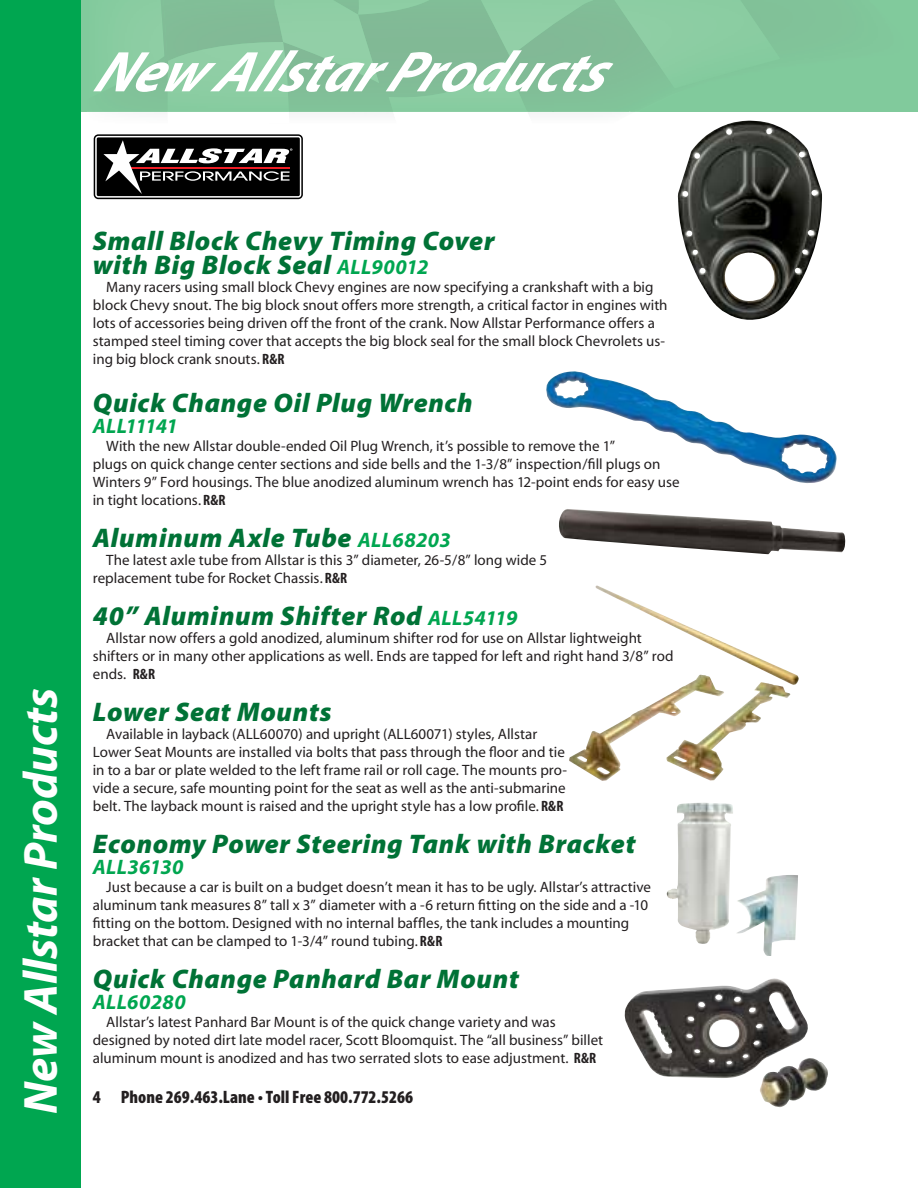
<style>
.page{position:relative;width:918px;height:1188px;background:#fff}
.page>*{position:absolute;margin:0;border:0;box-sizing:border-box;transform-origin:0 0}
.t1{font:italic 700 57.75px "Myriad Pro";letter-spacing:-.005em;color:#fff}
.t2{font:italic 700 48px "Myriad";color:#fff}
.t3{font:italic 900 27px/24px "Myriad Pro";letter-spacing:.025em;color:#007236}
.t4{font:italic 700 21px "Myriad Pro";letter-spacing:.015em;color:#00a650}
.t5{font:italic 700 21px "Myriad Pro";letter-spacing:-.04em;color:#00a650}
.t6{font:900 condensed 18px "Myriad Pro";color:#231f20}
.t7{font:15px/18px "Myriad";color:#231f20}
.s1{font-weight:700;font-size:21px;color:#00a650}
.s2{font-family:"Myriad Pro";font-weight:700;font-stretch:condensed}
</style>
<div class="page">
<div style="left:289px;top:64px;width:100px;height:48px;background:#81bf98"></div>
<div style="left:629px;top:0;width:289px;height:112px;background:#81ca9c"></div>
<img style="left:274px;top:0;width:105px;height:83px">
<img style="left:354px;top:0;width:81px;height:15px">
<img style="left:614px;top:0;width:166px;height:88px">
<img style="left:389px;top:61px;width:138px;height:51px">
<img style="left:477px;top:0;width:123px;height:57px">
<div style="left:0;top:0;width:81px;height:1188px;background:#00a650"></div>
<svg style="left:93px;top:134px;width:211px;height:66px"></svg>
<svg style="left:94px;top:134px;width:209px;height:65px"></svg>
<div style="left:95px;top:136px;width:206px;height:62px;background:linear-gradient(to right,#e3e3e3,#e4e4e4);border-radius:3px"></div>
<div style="left:97px;top:137px;width:203px;height:59px;background:#000;border-radius:2px"></div>
<svg style="left:103px;top:140px;width:189px;height:54px"></svg>
<img style="left:546px;top:371px;width:291px;height:112px">
<img style="left:595px;top:585px;width:204px;height:100px">
<img style="left:678px;top:120px;width:144px;height:200px">
<img style="left:559px;top:509px;width:286px;height:45px">
<img style="left:666px;top:803px;width:132px;height:153px">
<img style="left:569px;top:675px;width:222px;height:106px">
<img style="left:624px;top:978px;width:204px;height:130px">
<h1 class="t1" style="left:92px;top:50px;width:536px">NewAllstarProducts</h1>
<h2 class="t2" style="left:23px;top:1114px;width:427px;rotate:-90deg">New Allstar Products</h2>
<h3 class="t3" style="left:93px;top:231px;width:403px">Small Block Chevy Timing Cover with Big Block Seal <span class="s1">ALL90012</span></h3>
<p class="t7" style="left:93px;top:279px;width:576px;text-indent:14px">Many racers using small block Chevy engines are now specifying a crankshaft with a big block Chevy snout. The big block snout offers more strength, a critical factor in engines with lots of accessories being driven off the front of the crank. Now Allstar Performance offers a stamped steel timing cover that accepts the big block seal for the small block Chevrolets us&shy;ing big block crank snouts. <span class="s2">R&amp;R</span></p>
<h3 class="t3" style="left:93px;top:393px;width:382px">Quick Change Oil Plug Wrench</h3>
<h3 class="t5" style="left:93px;top:418px;width:87px">ALL11141</h3>
<p class="t7" style="left:93px;top:438px;width:588px;text-indent:14px">With the new Allstar double-ended Oil Plug Wrench, it’s possible to remove the 1”<br>plugs on quick change center sections and side bells and the 1-3/8” inspection/fill plugs on Winters 9” Ford housings. The blue anodized aluminum wrench has 12-point ends for easy use in tight locations. <span class="s2">R&amp;R</span></p>
<h3 class="t3" style="left:93px;top:528px;width:359px">Aluminum Axle Tube <span class="s1">ALL68203</span></h3>
<p class="t7" style="left:93px;top:552px;width:456px;text-indent:14px">The latest axle tube from Allstar is this 3” diameter, 26-5/8” long wide 5 replacement tube for Rocket Chassis. <span class="s2">R&amp;R</span></p>
<h3 class="t3" style="left:93px;top:606px;width:426px">40” Aluminum Shifter Rod <span class="s1">ALL54119</span></h3>
<p class="t7" style="left:93px;top:630px;width:582px;text-indent:14px">Allstar now offers a gold anodized, aluminum shifter rod for use on Allstar lightweight shifters or in many other applications as well. Ends are tapped for left and right hand 3/8” rod ends. <span class="s2">R&amp;R</span></p>
<h3 class="t3" style="left:93px;top:702px;width:240px">Lower Seat Mounts</h3>
<p class="t7" style="left:93px;top:726px;width:476px;text-indent:14px">Available in layback (ALL60070) and upright (ALL60071) styles, Allstar Lower Seat Mounts are installed via bolts that pass through the floor and tie in to a bar or plate welded to the left frame rail or roll cage. The mounts pro&shy;vide a secure, safe mounting point for the seat as well as the anti-submarine belt. The layback mount is raised and the upright style has a low profile. <span class="s2">R&amp;R</span></p>
<h3 class="t3" style="left:93px;top:834px;width:544px">Economy Power Steering Tank with Bracket</h3>
<h3 class="t4" style="left:93px;top:859px;width:92px">ALL36130</h3>
<p class="t7" style="left:93px;top:879px;width:560px;text-indent:14px">Just because a car is built on a budget doesn’t mean it has to be ugly. Allstar’s attractive aluminum tank measures 8” tall x 3” diameter with a -6 return fitting on the side and a -10 fitting on the bottom. Designed with no internal baffles, the tank includes a mounting bracket that can be clamped to 1-3/4” round tubing. <span class="s2">R&amp;R</span></p>
<h3 class="t3" style="left:93px;top:969px;width:428px">Quick Change Panhard Bar Mount</h3>
<h3 class="t4" style="left:93px;top:994px;width:94px">ALL60280</h3>
<p class="t7" style="left:93px;top:1014px;width:512px;text-indent:14px">Allstar’s latest Panhard Bar Mount is of the quick change variety and was designed by noted dirt late model racer, Scott Bloomquist. The “all business” billet aluminum mount is anodized and has two serrated slots to ease adjustment. <span class="s2">R&amp;R</span></p>
<p class="t6" style="left:93px;top:1091px;width:322px">4 Phone 269.463.Lane • Toll Free 800.772.5266</p>
</div>
